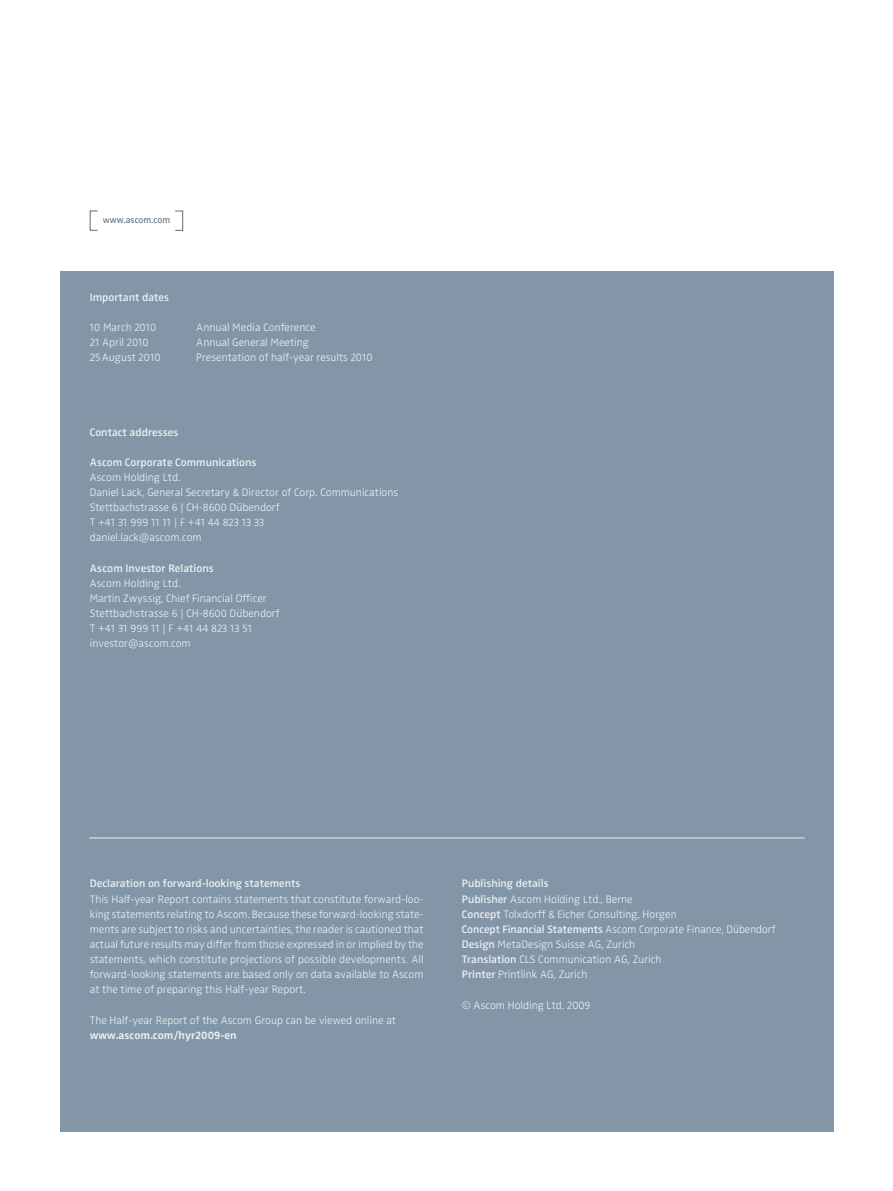
<style>
.page{position:relative;width:893px;height:1191px;background:#fff}
.page>*{position:absolute;margin:0;border:0;box-sizing:border-box;transform-origin:0 0}
.t1{font:300 11.25px/15.1px "Ascom Zwo";color:#eceff3}
.t2{font:600 11.25px "Ascom Zwo";color:#eceff3}
.t3{font:700 11.25px "Ascom Zwo";color:#eceff3}
.t4{font:9.3px "Ascom Zwo";color:#566d81}
.s1{font-weight:600}
</style>
<div class="page">
<div style="left:90px;top:210px;width:8px;height:21px;border:1px solid #566d81"></div>
<div style="left:175px;top:211px;width:8px;height:20px;border:1px solid #566d81"></div>
<div style="left:60px;top:271px;width:774px;height:860px;background:#8296a7"></div>
<hr style="left:89px;top:837px;width:716px;height:1px;background:#eceff3">
<p class="t4" style="left:103px;top:214px;width:69px">www.ascom.com</p>
<p class="t2" style="left:90px;top:291px;width:81px">Important dates</p>
<p class="t1" style="left:90px;top:320px;width:93px">10 March 2010 A</p>
<p class="t1" style="left:203px;top:320px;width:114px">nnual Media Conference</p>
<p class="t1" style="left:90px;top:335px;width:89px">21 April 2010 A</p>
<p class="t1" style="left:203px;top:335px;width:107px">nnual General Meeting</p>
<p class="t1" style="left:90px;top:350px;width:72px">25 August 2010</p>
<p class="t1" style="left:196px;top:350px;width:178px">Presentation of half-year results 2010</p>
<p class="t2" style="left:90px;top:426px;width:90px">Contact addresses</p>
<p class="t2" style="left:90px;top:456px;width:168px">Ascom Corporate Communications</p>
<p class="t1" style="left:90px;top:470px;width:310px">Ascom Holding Ltd.<br>Daniel Lack, General Secretary &amp; Director of Corp. Communications Stettbachstrasse 6 | CH-8600 Dübendorf<br>T +41 31 999 11 11 | F +41 44 823 13 33<br>daniel.lack@ascom.com</p>
<p class="t2" style="left:90px;top:561px;width:125px">Ascom Investor Relations</p>
<p class="t1" style="left:90px;top:575px;width:191px">Ascom Holding Ltd.<br>Martin Zwyssig, Chief Financial Officer<br>Stettbachstrasse 6 | CH-8600 Dübendorf<br>T +41 31 999 11 | F +41 44 823 13 51 investor@ascom.com</p>
<p class="t2" style="left:90px;top:877px;width:212px">Declaration on forward-looking statements</p>
<p class="t1" style="left:90px;top:891px;width:335px;text-align:justify">This Half-year Report contains statements that constitute forward-loo&shy;king statements relating to Ascom. Because these forward-looking state&shy;ments are subject to risks and uncertainties, the reader is cautioned that actual future results may differ from those expressed in or implied by the statements, which constitute projections of possible developments. All forward-looking statements are based only on data available to Ascom at the time of preparing this Half-year Report.</p>
<p class="t1" style="left:90px;top:1012px;width:308px">The Half-year Report of the Ascom Group can be viewed online at</p>
<p class="t3" style="left:90px;top:1028px;width:148px">www.ascom.com/hyr2009-en</p>
<p class="t1" style="left:462px;top:876px;width:315px"><span class="s1">Publishing details<br>Publisher</span> Ascom Holding Ltd., Berne<br><span class="s1">Concept</span> Tolxdorff &amp; Eicher Consulting, Horgen<br><span class="s1">Concept Financial Statements</span> Ascom Corporate Finance, Dübendorf <span class="s1">Design</span> MetaDesign Suisse AG, Zurich<br><span class="s1">Translation</span> CLS Communication AG, Zurich<br><span class="s1">Printer</span> Printlink AG, Zurich</p>
<p class="t1" style="left:462px;top:997px;width:130px">© Ascom Holding Ltd. 2009</p>
</div>
